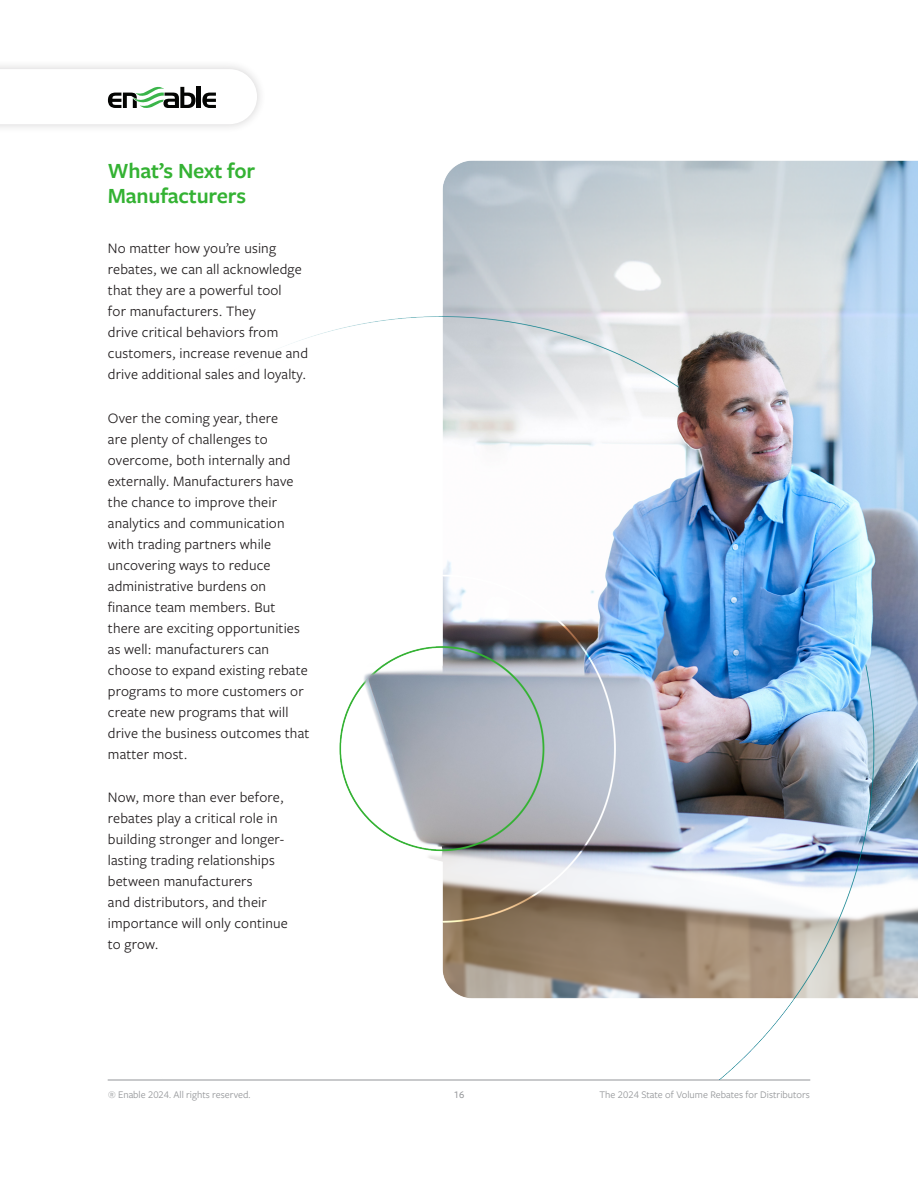
<style>
.page{position:relative;width:918px;height:1188px;background:#fff}
.page>*{position:absolute;margin:0;border:0;box-sizing:border-box;transform-origin:0 0}
.Report_H2{font:600 22.5px/25.5px "Freight Sans Pro";letter-spacing:-.01em;color:#34b233}
.report_body_copy{font:15px/21px "Freight Sans Pro";letter-spacing:.01em;color:#231f20}
.t1{font:10.5px "Freight Sans LF Pro";color:#939598}
.t2{font:500 10.5px "Freight Sans LF Pro";color:#939598}
</style>
<div class="page">
<div style="left:0;top:59px;width:267px;height:75px;background:#231f20;opacity:.2"></div>
<svg style="left:108px;top:69px;width:149px;height:55px"></svg>
<hr style="left:108px;top:1080px;width:702px;height:1px;background:#939598">
<img style="left:107px;top:160px;width:811px;height:920px">
<p class="Report_H2" style="left:108px;top:157px;width:149px">What’s Next for<br>Manufacturers</p>
<p class="report_body_copy" style="left:108px;top:237px;width:202px">No matter how you’re using rebates, we can all acknowledge that they are a powerful tool<br>for manufacturers. They<br>drive critical behaviors from customers, increase revenue and drive additional sales and loyalty.</p>
<p class="report_body_copy" style="left:108px;top:407px;width:203px">Over the coming year, there<br>are plenty of challenges to overcome, both internally and externally. Manufacturers have the chance to improve their analytics and communication with trading partners while uncovering ways to reduce administrative burdens on finance team members. But there are exciting opportunities as well: manufacturers can choose to expand existing rebate programs to more customers or create new programs that will drive the business outcomes that matter most.</p>
<p class="report_body_copy" style="left:108px;top:786px;width:182px">Now, more than ever before, rebates play a critical role in building stronger and longer&shy;lasting trading relationships between manufacturers<br>and distributors, and their importance will only continue to grow.</p>
<p class="t1" style="left:108px;top:1088px;width:144px">® Enable 2024. All rights reserved.</p>
<p class="t2" style="left:454px;top:1088px;width:12px">16</p>
<p class="t1" style="left:600px;top:1088px;width:212px">The 2024 State of Volume Rebates for Distributors</p>
</div>
